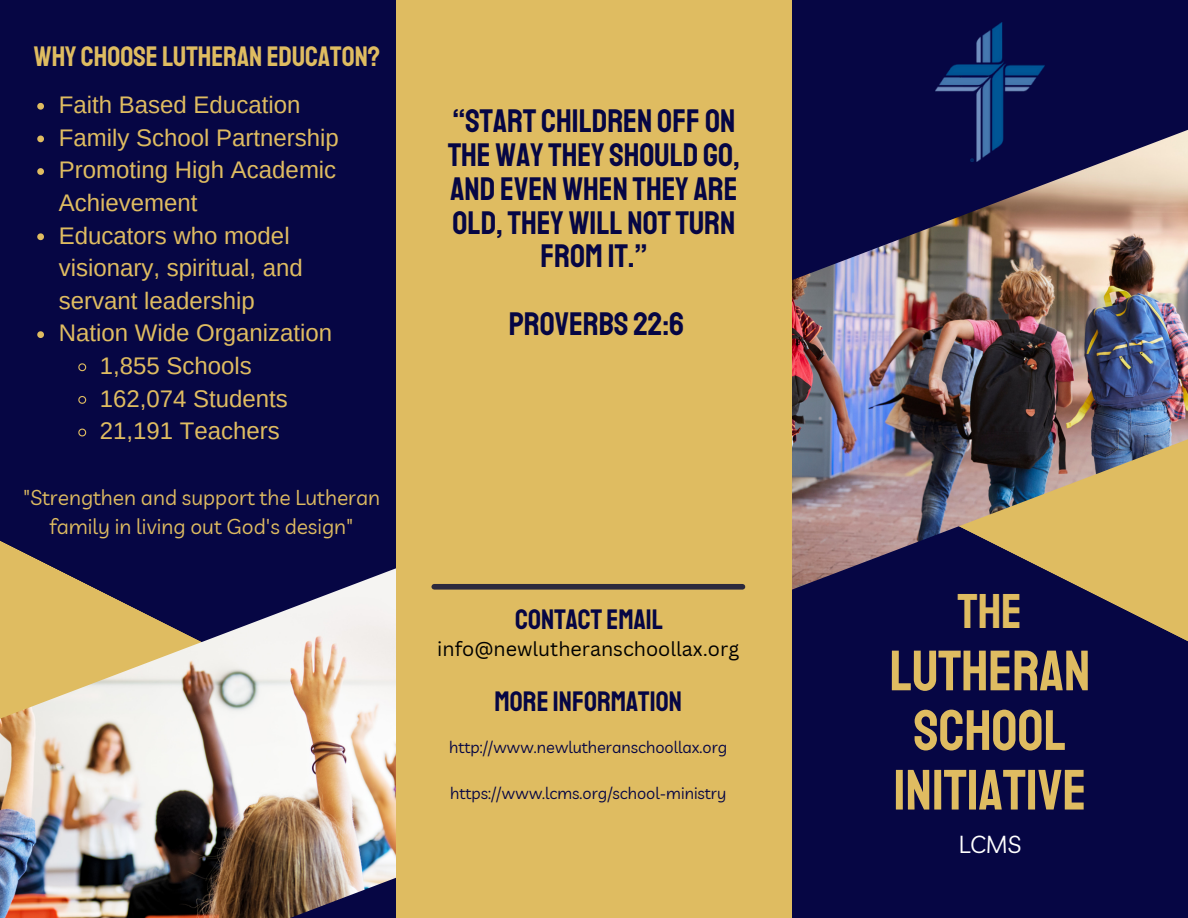
<style>
.page{position:relative;width:1188px;height:918px;background:#060644}
.page>*{position:absolute;margin:0;border:0;box-sizing:border-box;transform-origin:0 0}
.t1{font:57px/59.7px "Staatliches";color:#dfbc61;text-align:center}
.t2{font:49.5px "Staatliches";color:#dfbc61}
.t3{font:33px/33.8px "Staatliches";color:#060644}
.t4{font:28.5px "Staatliches";color:#060644}
.t5{font:28.5px "Staatliches";color:#dfbc61}
.t6{font:24px/32.7px "Arimo";color:#dfbc61}
.t7{font:24px "Livvic";color:#fff}
.t8{font:21px/29.2px "Livvic";color:#dfbc61;text-align:center}
.t9{font:19.65px "Canva Sans";color:#000}
.t10{font:16.35px "Livvic";color:#060644}
</style>
<div class="page">
<div style="left:396px;top:0;width:396px;height:918px;background:#dfbc61"></div>
<svg style="left:1086px;top:590px;width:102px;height:52px"></svg>
<svg style="left:0;top:541px;width:54px;height:27px"></svg>
<img style="left:792px;top:129px;width:396px;height:461px">
<img style="left:0;top:568px;width:396px;height:350px">
<div style="left:434px;top:584px;width:308px;height:6px;background:#2d2a3d"></div>
<img style="left:936px;top:22px;width:109px;height:140px">
<svg style="left:37px;top:103px;width:7px;height:7px"></svg>
<svg style="left:37px;top:136px;width:7px;height:6px"></svg>
<svg style="left:37px;top:168px;width:7px;height:7px"></svg>
<svg style="left:37px;top:233px;width:7px;height:7px"></svg>
<svg style="left:37px;top:331px;width:7px;height:7px"></svg>
<svg style="left:78px;top:363px;width:9px;height:9px"></svg>
<svg style="left:78px;top:396px;width:9px;height:8px"></svg>
<svg style="left:78px;top:428px;width:9px;height:9px"></svg>
<p class="t5" style="left:34px;top:39px;width:348px">WHY CHOOSE LUTHERAN EDUCATON?</p>
<p class="t6" style="left:59px;top:88px;width:243px">Faith Based Education</p>
<p class="t6" style="left:59px;top:121px;width:282px">Family School Partnership</p>
<p class="t6" style="left:59px;top:154px;width:279px">Promoting High Academic<br>Achievement</p>
<p class="t6" style="left:59px;top:219px;width:246px">Educators who model visionary, spiritual, and servant leadership</p>
<p class="t6" style="left:59px;top:317px;width:275px">Nation Wide Organization</p>
<p class="t6" style="left:100px;top:349px;width:154px">1,855 Schools</p>
<p class="t6" style="left:100px;top:382px;width:190px">162,074 Students</p>
<p class="t6" style="left:100px;top:415px;width:182px">21,191 Teachers</p>
<p class="t8" style="left:23px;top:482px;width:359px">"Strengthen and support the Lutheran family in living out God's design"</p>
<p class="t3" style="left:448px;top:105px;width:293px">“START CHILDREN OFF ON<br>THEWAY THEY SHOULD GO,<br>AND EVENWHEN THEY ARE<br>OLD, THEYWILL NOT TURN</p>
<p class="t3" style="left:540px;top:240px;width:109px">FROM IT.”</p>
<p class="t3" style="left:509px;top:307px;width:177px">PROVERBS 22:6</p>
<p class="t4" style="left:515px;top:602px;width:149px">CONTACT EMAIL</p>
<p class="t9" style="left:437px;top:635px;width:303px">info@newlutheranschoollax.org</p>
<p class="t4" style="left:495px;top:684px;width:189px">MORE INFORMATION</p>
<p class="t10" style="left:449px;top:737px;width:280px">http://www.newlutheranschoollax.org</p>
<p class="t10" style="left:450px;top:782px;width:278px">https://www.lcms.org/school-ministry</p>
<p class="t2" style="left:958px;top:581px;width:66px">THE</p>
<p class="t1" style="left:890px;top:642px;width:202px">LUTHERAN<br>SCHOOL<br>INITIATIVE</p>
<p class="t7" style="left:959px;top:829px;width:64px">LCMS</p>
</div>
